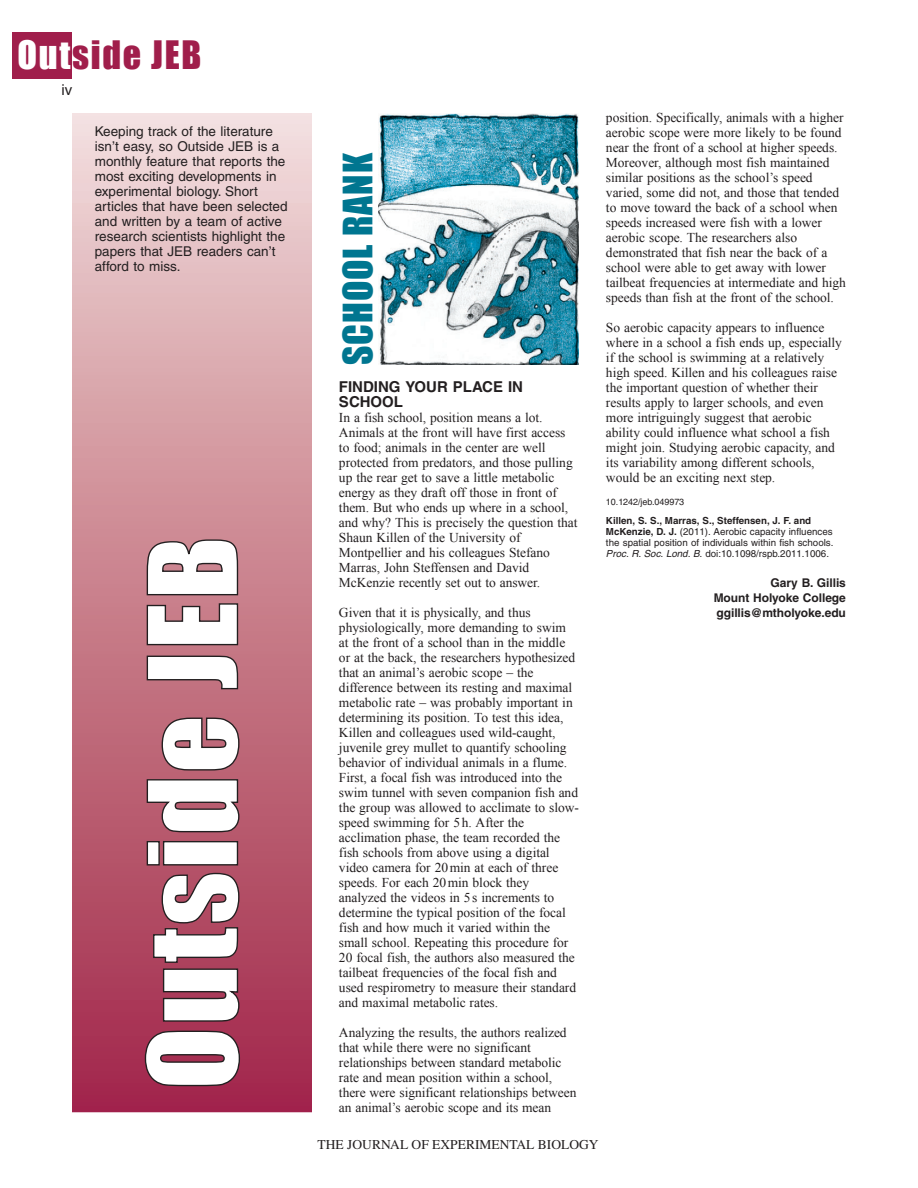
<style>
.page{position:relative;width:918px;height:1188px;background:#fff}
.page>*{position:absolute;margin:0;border:0;box-sizing:border-box;transform-origin:0 0}
.t1{font:114px "Impact";letter-spacing:.025em;color:#fff}
.t2{font:37.5px "Impact";letter-spacing:.025em;color:#007690}
.t3{font:36px "Impact";letter-spacing:.05em;color:#a01e4b}
.t4{font:700 15px/15px "Helvetica";color:#231f20}
.t5{font:15px "Helvetica";color:#231f20}
.t6{font:13.5px/15px "Times New Roman";letter-spacing:-.005em;color:#231f20}
.t7{font:13.5px/15px "Helvetica";color:#231f20}
.t8{font:13.5px "Times";color:#231f20}
.t9{font:700 12px/15px "Helvetica";letter-spacing:-.005em;color:#231f20;text-align:justify}
.t10{font:9.75px/11.2px "Helvetica";color:#231f20}
.t11{font:9px "Helvetica";letter-spacing:-.005em;color:#231f20}
.s1{color:#fff}
.s2{font-weight:700}
.s3{font-style:italic}
</style>
<div class="page">
<div style="left:72px;top:113px;width:240px;height:999px;background:linear-gradient(to bottom,#f1dcd8,#a02444)"></div>
<div style="left:12px;top:32px;width:60px;height:46px;background:#a01e4b"></div>
<img style="left:378px;top:113px;width:201px;height:252px">
<h3 class="t3" style="left:17px;top:33px;width:185px"><span class="s1">Out</span>side JEB</h3>
<p class="t5" style="left:61px;top:84px;width:12px">iv</p>
<p class="t7" style="left:95px;top:126px;width:194px">Keeping track of the literature isn’t easy, so Outside JEB is a monthly feature that reports the most exciting developments in experimental biology. Short articles that have been selected and written by a team of active research scientists highlight the papers that JEB readers can’t afford to miss.</p>
<h1 class="t1" style="left:123px;top:1090px;width:555px;rotate:-90deg">Outside JEB</h1>
<h2 class="t2" style="left:346px;top:365px;width:213px;rotate:-90deg">SCHOOL RANK</h2>
<p class="t4" style="left:339px;top:381px;width:186px">FINDING YOUR PLACE IN<br>SCHOOL</p>
<p class="t6" style="left:339px;top:410px;width:240px">In a fish school, position means a lot.<br>Animals at the front will have first access to food; animals in the center are well protected from predators, and those pulling up the rear get to save a little metabolic energy as they draft off those in front of them. But who ends up where in a school, and why? This is precisely the question that Shaun Killen of the University of Montpellier and his colleagues Stefano Marras, John Steffensen and David McKenzie recently set out to answer.</p>
<p class="t6" style="left:339px;top:605px;width:241px">Given that it is physically, and thus physiologically, more demanding to swim<br>at the front of a school than in the middle or at the back, the researchers hypothesized that an animal’s aerobic scope – the difference between its resting and maximal metabolic rate – was probably important in determining its position. To test this idea, Killen and colleagues used wild-caught, juvenile grey mullet to quantify schooling behavior of individual animals in a flume.<br>First, a focal fish was introduced into the swim tunnel with seven companion fish and the group was allowed to acclimate to slow&shy;speed swimming for 5h. After the acclimation phase, the team recorded the fish schools from above using a digital video camera for 20min at each of three speeds. For each 20min block they analyzed the videos in 5s increments to determine the typical position of the focal fish and how much it varied within the small school. Repeating this procedure for 20 focal fish, the authors also measured the tailbeat frequencies of the focal fish and used respirometry to measure their standard and maximal metabolic rates.</p>
<p class="t6" style="left:339px;top:1025px;width:239px">Analyzing the results, the authors realized that while there were no significant relationships between standard metabolic rate and mean position within a school, there were significant relationships between an animal’s aerobic scope and its mean</p>
<p class="t6" style="left:606px;top:110px;width:241px">position. Specifically, animals with a higher aerobic scope were more likely to be found near the front of a school at higher speeds.<br>Moreover, although most fish maintained similar positions as the school’s speed varied, some did not, and those that tended to move toward the back of a school when speeds increased were fish with a lower aerobic scope. The researchers also demonstrated that fish near the back of a school were able to get away with lower tailbeat frequencies at intermediate and high speeds than fish at the front of the school.</p>
<p class="t6" style="left:606px;top:320px;width:238px">So aerobic capacity appears to influence where in a school a fish ends up, especially if the school is swimming at a relatively high speed. Killen and his colleagues raise the important question of whether their results apply to larger schools, and even more intriguingly suggest that aerobic ability could influence what school a fish might join. Studying aerobic capacity, and its variability among different schools, would be an exciting next step.</p>
<p class="t11" style="left:606px;top:498px;width:80px">10.1242/jeb.049973</p>
<p class="t10" style="left:606px;top:515px;width:229px"><span class="s2">Killen, S. S., Marras, S., Steffensen, J. F. and McKenzie, D. J.</span> (2011). Aerobic capacity influences the spatial position of individuals within fish schools.<br><span class="s3">Proc. R. Soc. Lond. B.</span> doi:10.1098/rspb.2011.1006.</p>
<p class="t9" style="left:714px;top:577px;width:134px;text-indent:57px">Gary B. Gillis Mount Holyoke College ggillis@mtholyoke.edu</p>
<p class="t8" style="left:318px;top:1137px;width:282px">THE JOURNAL OF EXPERIMENTAL BIOLOGY</p>
</div>
